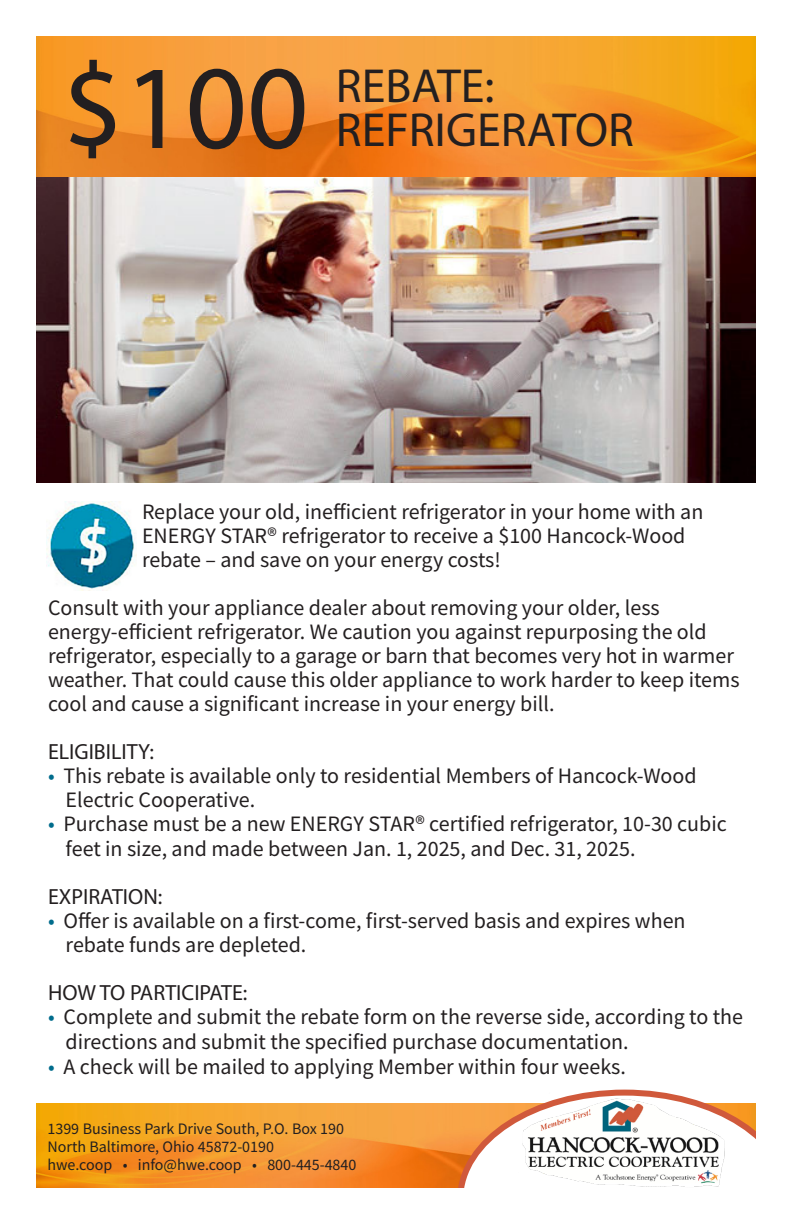
<style>
.page{position:relative;width:792px;height:1224px;background:#fff}
.page>*{position:absolute;margin:0;border:0;box-sizing:border-box;transform-origin:0 0}
.t1{font:120px "Myriad Pro";color:#231f20}
.t2{font:48px "Myriad Pro";color:#231f20}
.t3{font:22px/24px "Source Sans Pro";color:#231f20}
.t4{font:22px "Myriad Pro";color:#231f20}
.t5{font:16px "Source Sans Pro";letter-spacing:-.005em;color:#231f20}
.s1{color:#006c8c}
</style>
<div class="page">
<img style="left:36px;top:36px;width:720px;height:446px">
<img style="left:36px;top:1104px;width:421px;height:84px">
<svg style="left:457px;top:1090px;width:299px;height:98px"></svg>
<img style="left:518px;top:1092px;width:210px;height:96px">
<img style="left:47px;top:502px;width:89px;height:88px">
<p class="t1" style="left:62px;top:34px;width:248px">$100</p>
<p class="t2" style="left:336px;top:56px;width:160px">REBATE:</p>
<p class="t2" style="left:336px;top:100px;width:299px">REFRIGERATOR</p>
<p class="t3" style="left:142px;top:500px;width:563px">Replace your old, inefficient refrigerator in your home with an<br>ENERGY STAR® refrigerator to receive a $100 Hancock-Wood rebate – and save on your energy costs!</p>
<p class="t3" style="left:48px;top:596px;width:693px">Consult with your appliance dealer about removing your older, less energy-efficient refrigerator. We caution you against repurposing the old refrigerator, especially to a garage or barn that becomes very hot in warmer weather. That could cause this older appliance to work harder to keep items cool and cause a significant increase in your energy bill.</p>
<p class="t4" style="left:48px;top:738px;width:108px">ELIGIBILITY:</p>
<p class="t3" style="left:66px;top:764px;width:633px;text-indent:-18px"><span class="s1">•</span> This rebate is available only to residential Members of Hancock-Wood<br>Electric Cooperative.</p>
<p class="t3" style="left:66px;top:811px;width:663px;line-height:25px;text-indent:-18px"><span class="s1">•</span> Purchase must be a new ENERGY STAR® certified refrigerator, 10-30 cubic feet in size, and made between Jan. 1, 2025, and Dec. 31, 2025.</p>
<p class="t4" style="left:48px;top:883px;width:116px">EXPIRATION:</p>
<p class="t3" style="left:66px;top:909px;width:622px;text-indent:-18px"><span class="s1">•</span> Offer is available on a first-come, first-served basis and expires when rebate funds are depleted.</p>
<p class="t4" style="left:48px;top:979px;width:201px">HOW TO PARTICIPATE:</p>
<p class="t3" style="left:66px;top:1004px;width:679px;line-height:25px;text-indent:-18px"><span class="s1">•</span> Complete and submit the rebate form on the reverse side, according to the directions and submit the specified purchase documentation.</p>
<p class="t3" style="left:48px;top:1055px;width:579px"><span class="s1">•</span> A check will be mailed to applying Member within four weeks.</p>
<p class="t5" style="left:48px;top:1119px;width:298px">1399 Business Park Drive South, P.O. Box 190</p>
<p class="t5" style="left:48px;top:1137px;width:228px">North Baltimore, Ohio 45872-0190</p>
<p class="t5" style="left:48px;top:1155px;width:310px">hwe.coop • info@hwe.coop • 800-445-4840</p>
</div>
